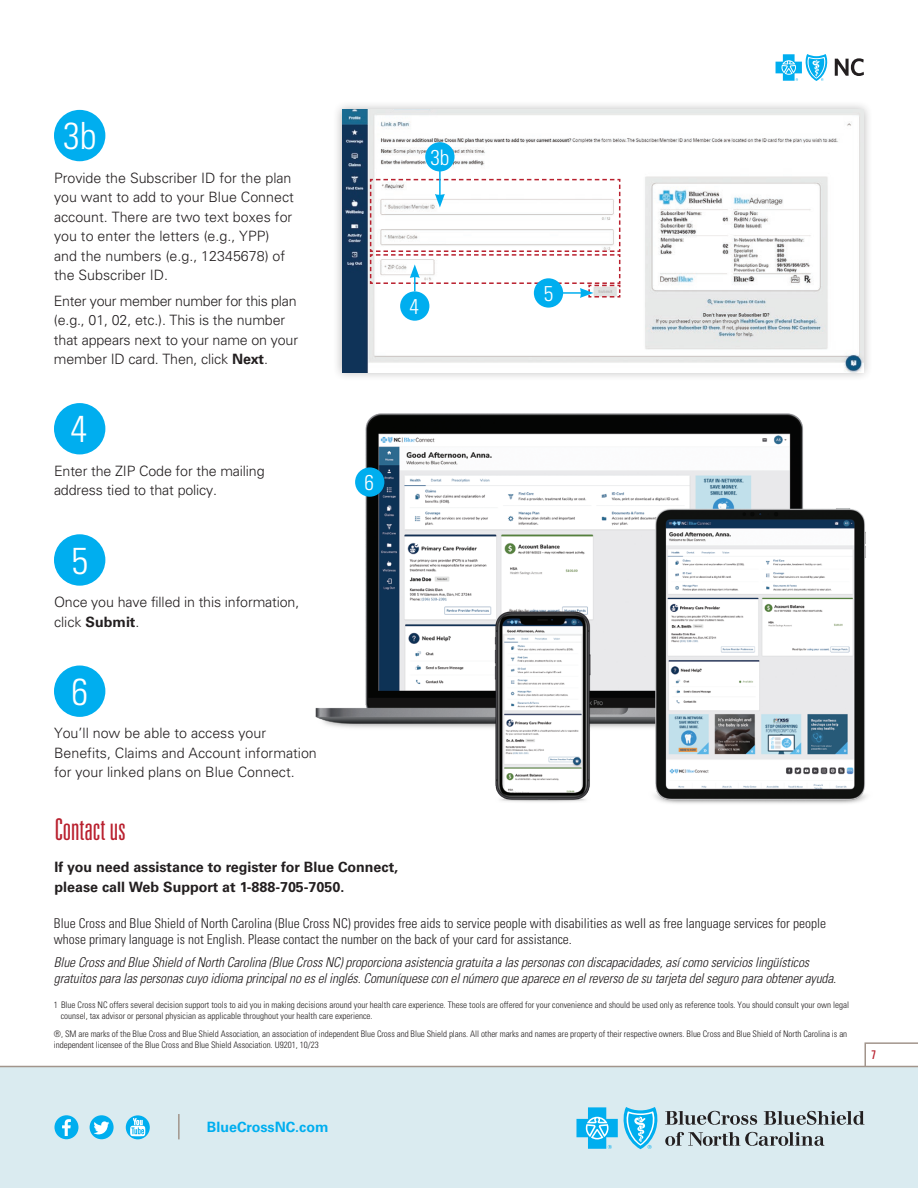
<style>
.page{position:relative;width:918px;height:1188px;background:#fff}
.page>*{position:absolute;margin:0;border:0;box-sizing:border-box;transform-origin:0 0}
.t1{font:300 condensed 37.5px "Univers LT Std";color:#fff}
.t2{font:300 ultra-condensed 30px "Univers LT Std";color:#b9202e}
.t3{font:300 condensed 21.3px "Univers LT Std";color:#fff}
.t4{font:300 14.25px/19.5px "Univers LT Std";color:#231f20}
.t5{font:700 14.25px/19.5px "Univers LT Std";color:#231f20}
.t6{font:700 14.25px "Univers LT Std";color:#00aeef}
.t7{font:italic 300 condensed 13.5px/16.2px "Univers LT Std";letter-spacing:-.01em;color:#231f20}
.t8{font:300 condensed 13.5px/16.2px "Univers LT Std";color:#231f20}
.t9{font:ultra-condensed 12px "Univers LT Std";color:#b9202e}
.t10{font:300 condensed 9px/11.2px "Univers LT Std";color:#231f20}
.s1{font-weight:700}
</style>
<div class="page">
<img style="left:315px;top:413px;width:552px;height:391px">
<div style="left:333px;top:100px;width:540px;height:282px;background:#231f20;opacity:.32"></div>
<img style="left:342px;top:110px;width:522px;height:262px">
<div style="left:54px;top:110px;width:51px;height:51px;background:#00aeef;border-radius:50%"></div>
<div style="left:54px;top:403px;width:51px;height:51px;background:#00aeef;border-radius:50%"></div>
<div style="left:54px;top:534px;width:51px;height:52px;background:#00aeef;border-radius:50%"></div>
<div style="left:425px;top:142px;width:30px;height:29px;background:#00aeef;border-radius:50%"></div>
<hr style="left:439px;top:170px;width:2px;height:26px;background:#00aeef">
<div style="left:400px;top:291px;width:29px;height:30px;background:#00aeef;border-radius:50%"></div>
<div style="left:534px;top:278px;width:29px;height:30px;background:#00aeef;border-radius:50%"></div>
<svg style="left:369px;top:178px;width:252px;height:120px"></svg>
<div style="left:54px;top:666px;width:51px;height:51px;background:#00aeef;border-radius:50%"></div>
<div style="left:0;top:1066px;width:918px;height:122px;background:#daebf0"></div>
<hr style="left:0;top:1066px;width:918px;height:1px;background:#a2958c">
<svg style="left:665px;top:1111px;width:92px;height:14px"></svg>
<svg style="left:764px;top:1111px;width:100px;height:14px"></svg>
<svg style="left:665px;top:1132px;width:159px;height:14px"></svg>
<svg style="left:576px;top:1107px;width:82px;height:42px"></svg>
<hr style="left:178px;top:1114px;width:2px;height:25px;background:#a2958c">
<div style="left:90px;top:1115px;width:24px;height:24px;background:#00aeef;border-radius:50%"></div>
<svg style="left:94px;top:1121px;width:15px;height:13px"></svg>
<div style="left:54px;top:1115px;width:24px;height:24px;background:#00aeef;border-radius:50%"></div>
<svg style="left:62px;top:1119px;width:9px;height:17px"></svg>
<svg style="left:126px;top:1115px;width:24px;height:24px"></svg>
<svg style="left:130px;top:1118px;width:15px;height:18px"></svg>
<svg style="left:864px;top:1042px;width:54px;height:26px"></svg>
<svg style="left:776px;top:54px;width:52px;height:27px"></svg>
<svg style="left:835px;top:58px;width:29px;height:18px"></svg>
<div style="left:355px;top:467px;width:29px;height:30px;background:#00aeef;border-radius:50%"></div>
<h1 class="t1" style="left:63px;top:113px;width:35px">3b</h1>
<h3 class="t4" style="left:54px;top:168px;width:241px">Provide the Subscriber ID for the plan you want to add to your Blue Connect account. There are two text boxes for you to enter the letters (e.g., YPP) and the numbers (e.g., 12345678) of the Subscriber ID.</h3>
<h3 class="t4" style="left:54px;top:291px;width:246px">Enter your member number for this plan (e.g., 01, 02, etc.). This is the number that appears next to your name on your member ID card. Then, click <span class="s1">Next</span>.</h3>
<h1 class="t1" style="left:70px;top:407px;width:18px">4</h1>
<h3 class="t4" style="left:54px;top:461px;width:212px">Enter the ZIP Code for the mailing address tied to that policy.</h3>
<h1 class="t1" style="left:72px;top:538px;width:18px">5</h1>
<h3 class="t4" style="left:54px;top:592px;width:247px">Once you have filled in this information, click <span class="s1">Submit</span>.</h3>
<h3 class="t3" style="left:430px;top:144px;width:20px">3b</h3>
<h3 class="t3" style="left:410px;top:293px;width:11px">4</h3>
<h3 class="t3" style="left:364px;top:470px;width:11px">6</h3>
<h1 class="t1" style="left:72px;top:669px;width:18px">6</h1>
<h3 class="t4" style="left:54px;top:723px;width:264px">You’ll now be able to access your<br>Benefits, Claims and Account information for your linked plans on Blue Connect.</h3>
<h2 class="t2" style="left:54px;top:814px;width:73px">Contact us</h2>
<h3 class="t5" style="left:54px;top:857px;width:345px">If you need assistance to register for Blue Connect, please call Web Support at 1-888-705-7050.</h3>
<h3 class="t3" style="left:544px;top:280px;width:11px">5</h3>
<p class="t8" style="left:54px;top:915px;width:774px">Blue Cross and Blue Shield of North Carolina (Blue Cross NC) provides free aids to service people with disabilities as well as free language services for people whose primary language is not English. Please contact the number on the back of your card for assistance.</p>
<p class="t7" style="left:54px;top:954px;width:784px">Blue Cross and Blue Shield of North Carolina (Blue Cross NC) proporciona asistencia gratuita a las personas con discapacidades, así como servicios lingüísticos gratuitos para las personas cuyo idioma principal no es el inglés. Comuníquese con el número que aparece en el reverso de su tarjeta del seguro para obtener ayuda.</p>
<p class="t10" style="left:61px;top:999px;width:790px;text-indent:-7px">1 Blue Cross NC offers several decision support tools to aid you in making decisions around your health care experience. These tools are offered for your convenience and should be used only as reference tools. You should consult your own legal counsel, tax advisor or personal physician as applicable throughout your health care experience.</p>
<p class="t10" style="left:54px;top:1028px;width:795px">®, SM are marks of the Blue Cross and Blue Shield Association, an association of independent Blue Cross and Blue Shield plans. All other marks and names are property of their respective owners. Blue Cross and Blue Shield of North Carolina is an independent licensee of the Blue Cross and Blue Shield Association. U9201, 10/23</p>
<h3 class="t9" style="left:871px;top:1048px;width:6px">7</h3>
<h3 class="t6" style="left:207px;top:1119px;width:123px">BlueCrossNC.com</h3>
</div>
